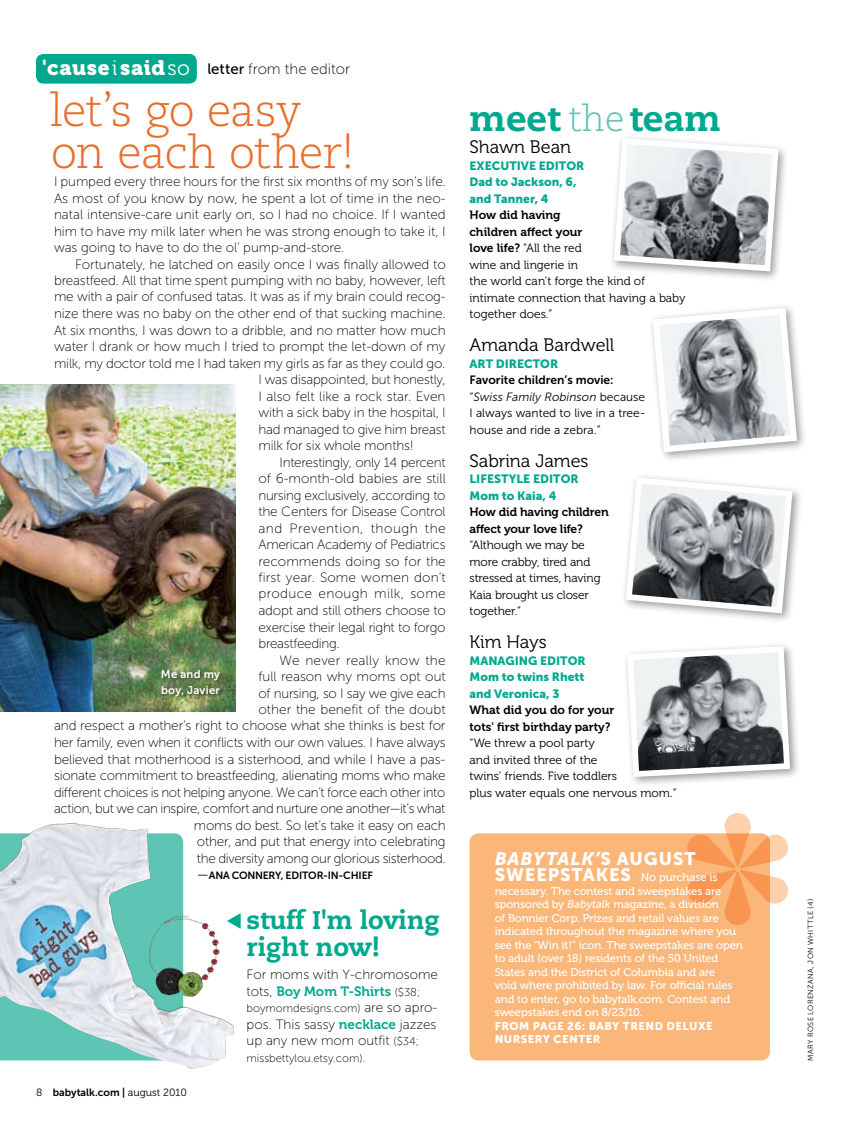
<style>
.page{position:relative;width:851px;height:1134px;background:#fff}
.page>*{position:absolute;margin:0;border:0;box-sizing:border-box;transform-origin:0 0}
.t1{font:300 45px/42px "Caecilia";letter-spacing:-.025em;color:#e86e2c}
.t2{font:800 35.85px "Caecilia";color:#00a88e}
.t3{font:800 25.5px/27px "Caecilia";color:#00a88e}
.t4{font:18px "Museo 300";color:#000}
.t5{font:italic 18px "Museo Sans 900";letter-spacing:.05em;color:#fff}
.t6{font:15px "Museo Sans 100";color:#000}
.t7{font:13.5px/16.5px "Museo Sans 100";letter-spacing:-.015em;color:#000}
.t8{font:13.5px "Museo Sans 100";letter-spacing:.005em;color:#000}
.t9{font:13.5px "Museo Sans 100";letter-spacing:.035em;color:#000}
.t10{font:13.5px "Museo Sans 100";letter-spacing:.025em;color:#000}
.t11{font:13.5px "Museo Sans 100";letter-spacing:.015em;color:#000}
.t12{font:12px/16.5px "Museo 300";color:#000}
.t13{font:12px/16.5px "Museo Sans 300";color:#000}
.t14{font:11.25px/13.5px "Museo 500";letter-spacing:-.01em;color:#fff}
.t15{font:11.25px "Museo Sans 100";color:#000}
.t16{font:11.25px/16.5px "Museo Sans 700";letter-spacing:.025em;color:#fff}
.t17{font:10.5px "Museo Sans 700";letter-spacing:-.01em;color:#000}
.t18{font:7.5px "Museo Sans 300";letter-spacing:.045em;color:#000}
.s1{font-family:"Museo 900";font-size:21px;color:#fff}
.s2{font-family:"Museo 300";font-size:21px;color:#fff}
.s3{font-family:"Museo Sans 500"}
.s4{font-family:"Museo Sans 300";font-size:13.5px}
.s5{font-family:"Museo Sans 300"}
.s6{font-family:"Museo 300"}
.s7{font-family:"Museo 700";color:#00a88e}
.s8{font-size:11.25px}
.s9{font-size:13.5px}
.s10{font-weight:300;color:#5ec4b4}
.s11{font-family:"Museo Sans 900";color:#00a88e}
.s12{font-family:"Museo 700"}
.s13{font-family:"Museo Sans 700"}
.s14{font-style:italic}
.s15{font-style:normal}
.s16{font-family:"Museo Sans 900";font-size:18px}
.s17{font-family:"Museo Sans 500";font-style:italic}
.s18{font-family:"Museo Sans 900"}
</style>
<div class="page">
<div style="left:647px;top:303px;width:160px;height:160px;background:#000;opacity:.4"></div>
<svg style="left:649px;top:305px;width:151px;height:151px"></svg>
<div style="left:608px;top:133px;width:181px;height:149px;background:#000;opacity:.4"></div>
<svg style="left:610px;top:135px;width:171px;height:139px"></svg>
<div style="left:620px;top:472px;width:182px;height:151px;background:#000;opacity:.4"></div>
<svg style="left:622px;top:474px;width:173px;height:142px"></svg>
<div style="left:622px;top:641px;width:178px;height:146px;background:#000;opacity:.4"></div>
<svg style="left:624px;top:643px;width:169px;height:137px"></svg>
<div style="left:469px;top:833px;width:301px;height:227px;background:#fbb679;border-radius:9px"></div>
<svg style="left:686px;top:813px;width:102px;height:112px"></svg>
<img style="left:0;top:384px;width:236px;height:328px">
<div style="left:160px;top:669px;width:64px;height:32px;background:#000;opacity:.4"></div>
<img style="left:0;top:823px;width:233px;height:246px">
<div style="left:36px;top:54px;width:161px;height:30px;background:#00a88e;border-radius:7px"></div>
<svg style="left:227px;top:913px;width:6px;height:16px"></svg>
<p class="t6" style="left:42px;top:61px;width:309px"><span class="s1">'cause</span><span class="s2">i</span><span class="s1">said</span><span class="s2">so</span> <span class="s3">letter</span> from the editor</p>
<p class="t1" style="left:50px;top:90px;width:307px">let’s go easy on each other!</p>
<p class="t7" style="left:54px;top:173px;width:393px">I pumped every three hours for the first six months of my son’s life.</p>
<p class="t7" style="left:54px;top:190px;width:393px">As most of you know by now, he spent a lot of time in the neo-</p>
<p class="t7" style="left:54px;top:206px;width:393px">natal intensive-care unit early on, so I had no choice. If I wanted</p>
<p class="t7" style="left:54px;top:223px;width:393px">him to have my milk later when he was strong enough to take it, I</p>
<p class="t7" style="left:54px;top:239px;width:292px">was going to have to do the ol’ pump-and-store.</p>
<p class="t7" style="left:75px;top:256px;width:372px">Fortunately, he latched on easily once I was finally allowed to</p>
<p class="t7" style="left:54px;top:272px;width:393px">breastfeed. All that time spent pumping with no baby, however, left</p>
<p class="t7" style="left:54px;top:289px;width:393px">me with a pair of confused tatas. It was as if my brain could recog-</p>
<p class="t7" style="left:54px;top:305px;width:393px">nize there was no baby on the other end of that sucking machine.</p>
<p class="t7" style="left:54px;top:322px;width:393px">At six months, I was down to a dribble, and no matter how much</p>
<p class="t7" style="left:54px;top:338px;width:393px">water I drank or how much I tried to prompt the let-down of my</p>
<p class="t7" style="left:54px;top:355px;width:393px">milk, my doctor told me I had taken my girls as far as they could go.</p>
<p class="t7" style="left:258px;top:371px;width:189px">I was disappointed, but honestly,</p>
<p class="t8" style="left:258px;top:389px;width:189px">I also felt like a rock star. Even</p>
<p class="t7" style="left:258px;top:404px;width:189px">with a sick baby in the hospital, I</p>
<p class="t7" style="left:258px;top:421px;width:189px">had managed to give him breast</p>
<p class="t7" style="left:258px;top:437px;width:157px">milk for six whole months!</p>
<p class="t7" style="left:279px;top:454px;width:168px">Interestingly, only 14 percent</p>
<p class="t7" style="left:258px;top:470px;width:189px">of 6-month-old babies are still</p>
<p class="t7" style="left:258px;top:487px;width:189px">nursing exclusively, according to</p>
<p class="t7" style="left:258px;top:503px;width:189px">the Centers for Disease Control</p>
<p class="t9" style="left:258px;top:521px;width:189px">and Prevention, though the</p>
<p class="t7" style="left:258px;top:536px;width:189px">American Academy of Pediatrics</p>
<p class="t7" style="left:258px;top:553px;width:189px">recommends doing so for the</p>
<p class="t8" style="left:258px;top:570px;width:189px">first year. Some women don’t</p>
<p class="t10" style="left:258px;top:587px;width:189px">produce enough milk, some</p>
<p class="t7" style="left:258px;top:602px;width:189px">adopt and still others choose to</p>
<p class="t7" style="left:258px;top:619px;width:189px">exercise their legal right to forgo</p>
<p class="t7" style="left:258px;top:635px;width:83px">breastfeeding.</p>
<p class="t11" style="left:279px;top:653px;width:168px">We never really know the</p>
<p class="t7" style="left:258px;top:668px;width:189px">full reason why moms opt out</p>
<p class="t7" style="left:258px;top:685px;width:189px">of nursing, so I say we give each</p>
<p class="t7" style="left:258px;top:701px;width:189px">other the benefit of the doubt</p>
<p class="t7" style="left:54px;top:718px;width:393px">and respect a mother’s right to choose what she thinks is best for</p>
<p class="t7" style="left:54px;top:734px;width:393px">her family, even when it conflicts with our own values. I have always</p>
<p class="t7" style="left:54px;top:751px;width:393px">believed that motherhood is a sisterhood, and while I have a pas-</p>
<p class="t7" style="left:54px;top:767px;width:393px">sionate commitment to breastfeeding, alienating moms who make</p>
<p class="t7" style="left:54px;top:784px;width:393px">different choices is not helping anyone. We can’t force each other into</p>
<p class="t7" style="left:54px;top:800px;width:393px">action, but we can inspire, comfort and nurture one another—it’s what</p>
<p class="t7" style="left:194px;top:817px;width:253px">moms do best. So let’s take it easy on each</p>
<p class="t7" style="left:197px;top:833px;width:250px">other, and put that energy into celebrating</p>
<p class="t7" style="left:197px;top:850px;width:250px">the diversity among our glorious sisterhood.</p>
<p class="t17" style="left:197px;top:870px;width:178px"><span class="s4">—</span>ANA CONNERY, EDITOR-IN-CHIEF</p>
<p class="t16" style="left:161px;top:666px;width:60px">Me and my boy, Javier</p>
<p class="t3" style="left:246px;top:906px;width:195px">stuff I'm loving right now!</p>
<p class="t17" style="left:36px;top:1086px;width:152px"><span class="s5">8</span> babytalk.com | <span class="s6">august</span> <span class="s5">2010</span></p>
<p class="t7" style="left:246px;top:966px;width:193px">For moms with Y-chromosome tots, <span class="s7">Boy Mom T-Shirts</span> <span class="s8">($38;</span></p>
<p class="t15" style="left:246px;top:1002px;width:192px">boymomdesigns.com) <span class="s9">are so apro-</span></p>
<p class="t7" style="left:247px;top:1016px;width:191px">pos. This sassy <span class="s7">necklace</span> jazzes up any new mom outfit <span class="s8">($34;</span></p>
<p class="t15" style="left:247px;top:1052px;width:120px">missbettylou.etsy.com).</p>
<p class="t2" style="left:469px;top:97px;width:253px">meet <span class="s10">the</span> team</p>
<p class="t4" style="left:469px;top:137px;width:103px">Shawn Bean</p>
<p class="t12" style="left:469px;top:157px;width:217px"><span class="s11">EXECUTIVE EDITOR<br>DAD TO JACKSON, 6,<br>AND TANNER, 4<br></span><span class="s12">How did having<br>children affect your<br>love life?</span> “All the red<br>wine and lingerie in<br>the world can’t forge the kind of intimate connection that having a baby together does.”</p>
<p class="t4" style="left:469px;top:335px;width:146px">Amanda Bardwell</p>
<p class="t13" style="left:469px;top:355px;width:178px"><span class="s11">ART DIRECTOR<br></span><span class="s13">Favorite children’s movie: </span>“<span class="s14">Swiss Family Robinson</span> because<br>I always wanted to live in a tree&shy;house and ride a zebra.”</p>
<p class="t4" style="left:469px;top:451px;width:120px">Sabrina James</p>
<p class="t12" style="left:469px;top:471px;width:141px"><span class="s11">LIFESTYLE EDITOR<br>MOM TO KAIA, 4<br></span><span class="s12">How did having children affect your love life? </span>“Although we may be more crabby, tired and stressed at times, having<br>Kaia brought us closer together.”</p>
<p class="t4" style="left:469px;top:632px;width:79px">Kim Hays</p>
<p class="t12" style="left:469px;top:652px;width:208px"><span class="s11">MANAGING EDITOR<br>MOM TO TWINS RHETT<br>AND VERONICA, 3<br></span><span class="s12">What did you do for your<br>tots' first birthday party?<br></span>“We threw a pool party<br>and invited three of the<br>twins’ friends. Five toddlers<br>plus water equals one nervous mom.”</p>
<p class="t5" style="left:494px;top:848px;width:202px">BabyTalk’<span class="s15">S AUGUST</span></p>
<p class="t14" style="left:494px;top:871px;width:250px"><span class="s16">SWEEPSTAK ES</span> No purchase is necessary. The contest and sweepstakes are sponsored by <span class="s17">Babytalk</span> magazine, a division<br>of Bonnier Corp. Prizes and retail values are indicated throughout the magazine where you see the “Win it!” icon. The sweepstakes are open to adult (over 18) residents of the 50 United States and the District of Columbia and are<br>void where prohibited by law. For official rules and to enter, go to babytalk.com. Contest and sweepstakes end on 8/23/10.<br><span class="s18">FROM PAGE 26: BABY TREND DELUXE NURSERY CENTER</span></p>
<p class="t18" style="left:806px;top:1060px;width:163px;rotate:-90deg">Mary Rose LOrenzana, JON WHITTLE (4)</p>
</div>
